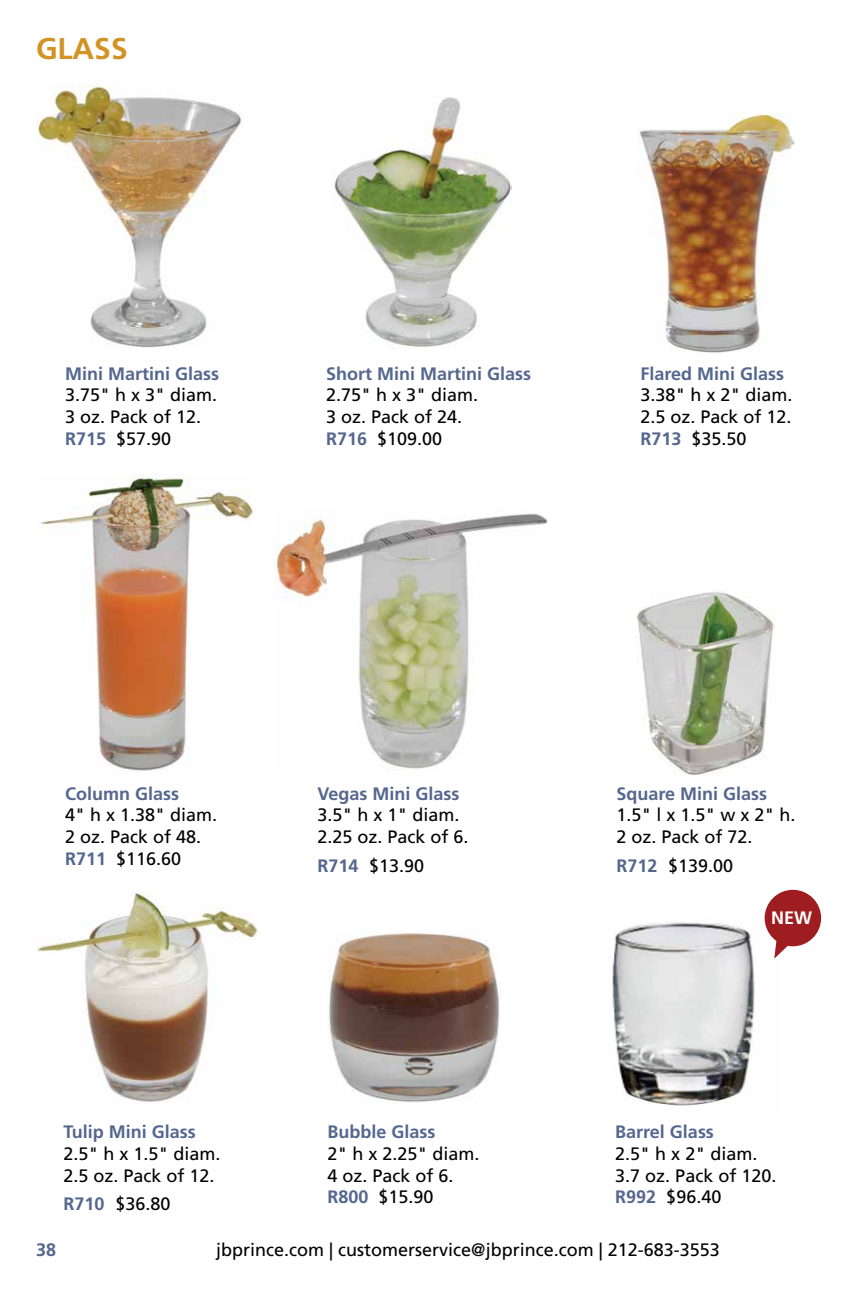
<style>
.page{position:relative;width:864px;height:1296px;background:#fff}
.page>*{position:absolute;margin:0;border:0;box-sizing:border-box;transform-origin:0 0}
.Main_Heading_Title{font:700 30px "Frutiger";color:#d29324}
.Item_Copy{font:18px "Frutiger";color:#000}
.Item_Title{font:700 18px "Frutiger";color:#55678f}
.Item_Copy-2{font:700 18px "Frutiger";color:#fff}
.Item_Copy-3{font:700 18px "Frutiger";color:#55678f}
.s1{font-weight:700;color:#55678f}
</style>
<div class="page">
<img style="left:328px;top:931px;width:172px;height:171px">
<img style="left:639px;top:114px;width:156px;height:239px">
<img style="left:36px;top:84px;width:206px;height:264px">
<img style="left:334px;top:97px;width:177px;height:250px">
<img style="left:636px;top:591px;width:139px;height:184px">
<img style="left:36px;top:891px;width:222px;height:211px">
<img style="left:275px;top:509px;width:273px;height:261px">
<img style="left:41px;top:475px;width:212px;height:296px">
<img style="left:612px;top:912px;width:162px;height:194px">
<div style="left:765px;top:890px;width:56px;height:56px;background:#9e1d20;border-radius:50%"></div>
<svg style="left:774px;top:939px;width:23px;height:20px"></svg>
<p class="Main_Heading_Title" style="left:36px;top:30px;width:93px">GLASS</p>
<p class="Item_Title" style="left:65px;top:363px;width:156px">Mini Martini Glass</p>
<p class="Item_Copy" style="left:65px;top:385px;width:154px">3.75" h x 3" diam.</p>
<p class="Item_Copy" style="left:65px;top:406px;width:138px">3 oz. Pack of 12.</p>
<p class="Item_Copy" style="left:65px;top:428px;width:108px"><span class="s1">R715</span> $57.90</p>
<p class="Item_Title" style="left:326px;top:363px;width:207px">Short Mini Martini Glass</p>
<p class="Item_Copy" style="left:326px;top:385px;width:154px">2.75" h x 3" diam.</p>
<p class="Item_Copy" style="left:326px;top:406px;width:138px">3 oz. Pack of 24.</p>
<p class="Item_Copy" style="left:326px;top:428px;width:118px"><span class="s1">R716</span> $109.00</p>
<p class="Item_Title" style="left:640px;top:363px;width:145px">Flared Mini Glass</p>
<p class="Item_Copy" style="left:640px;top:385px;width:154px">3.38" h x 2" diam.</p>
<p class="Item_Copy" style="left:640px;top:406px;width:153px">2.5 oz. Pack of 12.</p>
<p class="Item_Copy" style="left:640px;top:428px;width:108px"><span class="s1">R713</span> $35.50</p>
<p class="Item_Title" style="left:65px;top:783px;width:115px">Column Glass</p>
<p class="Item_Copy" style="left:65px;top:805px;width:154px">4" h x 1.38" diam.</p>
<p class="Item_Copy" style="left:65px;top:826px;width:138px">2 oz. Pack of 48.</p>
<p class="Item_Copy" style="left:65px;top:848px;width:118px"><span class="s1">R711</span> $116.60</p>
<p class="Item_Title" style="left:317px;top:783px;width:144px">Vegas Mini Glass</p>
<p class="Item_Copy" style="left:317px;top:805px;width:144px">3.5" h x 1" diam.</p>
<p class="Item_Copy" style="left:317px;top:826px;width:153px">2.25 oz. Pack of 6.</p>
<p class="Item_Copy" style="left:317px;top:855px;width:108px"><span class="s1">R714</span> $13.90</p>
<p class="Item_Title" style="left:63px;top:1122px;width:134px">Tulip Mini Glass</p>
<p class="Item_Copy" style="left:63px;top:1143px;width:159px">2.5" h x 1.5" diam.</p>
<p class="Item_Copy" style="left:63px;top:1165px;width:153px">2.5 oz. Pack of 12.</p>
<p class="Item_Copy" style="left:63px;top:1194px;width:108px"><span class="s1">R710</span> $36.80</p>
<p class="Item_Title" style="left:328px;top:1122px;width:110px">Bubble Glass</p>
<p class="Item_Copy" style="left:328px;top:1143px;width:154px">2" h x 2.25" diam.</p>
<p class="Item_Copy" style="left:328px;top:1165px;width:128px">4 oz. Pack of 6.</p>
<p class="Item_Copy" style="left:328px;top:1186px;width:108px"><span class="s1">R800</span> $15.90</p>
<p class="Item_Title" style="left:616px;top:783px;width:152px">Square Mini Glass</p>
<p class="Item_Copy" style="left:616px;top:805px;width:181px">1.5" l x 1.5" w x 2" h.</p>
<p class="Item_Copy" style="left:616px;top:826px;width:138px">2 oz. Pack of 72.</p>
<p class="Item_Copy" style="left:616px;top:855px;width:118px"><span class="s1">R712</span> $139.00</p>
<p class="Item_Copy-2" style="left:771px;top:907px;width:43px">NEW</p>
<p class="Item_Title" style="left:615px;top:1122px;width:100px">Barrel Glass</p>
<p class="Item_Copy" style="left:615px;top:1143px;width:144px">2.5" h x 2" diam.</p>
<p class="Item_Copy" style="left:615px;top:1165px;width:163px">3.7 oz. Pack of 120.</p>
<p class="Item_Copy" style="left:615px;top:1186px;width:108px"><span class="s1">R992</span> $96.40</p>
<p class="Item_Copy-3" style="left:36px;top:1239px;width:22px">38</p>
<p class="Item_Copy" style="left:216px;top:1239px;width:505px">jbprince.com | customerservice@jbprince.com | 212-683-3553</p>
</div>
